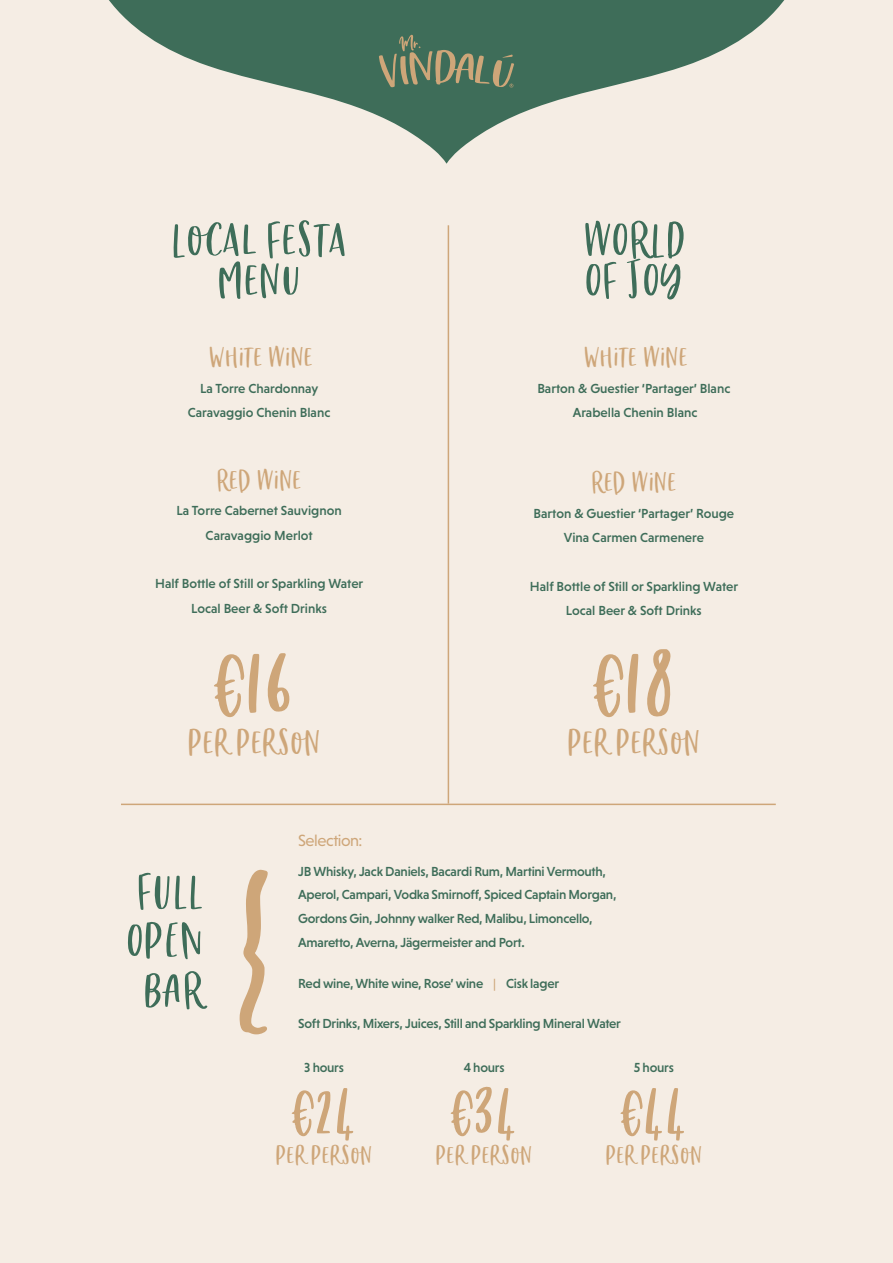
<style>
.page{position:relative;width:893px;height:1263px;background:#f5ede4}
.page>*{position:absolute;margin:0;border:0;box-sizing:border-box;transform-origin:0 0}
.t1{font:120px "Chinup Buttercup Cutecaps";color:#cea679}
.t2{font:87.45px "Chinup Buttercup Cutecaps";color:#cea679}
.t3{font:60.75px "Chinup Buttercup Cutecaps";letter-spacing:.025em;color:#3e6d59}
.t4{font:45px "Chinup Buttercup Cutecaps";letter-spacing:.025em;color:#cea679}
.t5{font:36.45px "Chinup Buttercup Cutecaps";letter-spacing:.025em;color:#cea679}
.t6{font:32.85px "Chinup Buttercup Cutecaps";letter-spacing:.025em;color:#cea679}
.t7{font:16.5px "Niveau Grotesk";letter-spacing:-.03em;color:#cea679}
.t8{font:500 13.35px/23.5px "Niveau Grotesk";letter-spacing:-.01em;color:#3e6d59}
.s1{color:#cea679}
</style>
<div class="page">
<svg style="left:109px;top:0;width:676px;height:164px"></svg>
<svg style="left:379px;top:35px;width:135px;height:53px;background:#617b60"></svg>
<svg style="left:240px;top:870px;width:28px;height:164px"></svg>
<hr style="left:448px;top:225px;width:1px;height:579px;background:#cea679">
<hr style="left:121px;top:804px;width:655px;height:1px;background:#cea679">
<p class="t3" style="left:172px;top:207px;width:176px">LOCAL FESTA</p>
<p class="t3" style="left:218px;top:247px;width:84px">MENU</p>
<p class="t5" style="left:209px;top:338px;width:105px">WHITE WINE</p>
<p class="t8" style="left:200px;top:376px;width:120px">La Torre Chardonnay</p>
<p class="t8" style="left:188px;top:400px;width:144px">Caravaggio Chenin Blanc</p>
<p class="t5" style="left:217px;top:460px;width:86px">RED WINE</p>
<p class="t8" style="left:176px;top:499px;width:167px">La Torre Cabernet Sauvignon</p>
<p class="t8" style="left:206px;top:523px;width:109px">Caravaggio Merlot</p>
<p class="t8" style="left:155px;top:572px;width:210px">Half Bottle of Still or Sparkling Water</p>
<p class="t8" style="left:191px;top:596px;width:137px">Local Beer &amp; Soft Drinks</p>
<p class="t1" style="left:213px;top:613px;width:83px">€16</p>
<p class="t4" style="left:189px;top:718px;width:133px">PER PERSON</p>
<p class="t3" style="left:583px;top:207px;width:104px">WORLD</p>
<p class="t3" style="left:585px;top:247px;width:98px">OF JOY</p>
<p class="t5" style="left:584px;top:338px;width:105px">WHITE WINE</p>
<p class="t8" style="left:537px;top:376px;width:195px">Barton &amp; Guestier ‘Partager’ Blanc</p>
<p class="t8" style="left:573px;top:400px;width:126px">Arabella Chenin Blanc</p>
<p class="t5" style="left:592px;top:463px;width:86px">RED WINE</p>
<p class="t8" style="left:534px;top:501px;width:202px">Barton &amp; Guestier ‘Partager’ Rouge</p>
<p class="t8" style="left:564px;top:526px;width:142px">Vina Carmen Carmenere</p>
<p class="t8" style="left:530px;top:574px;width:210px">Half Bottle of Still or Sparkling Water</p>
<p class="t8" style="left:566px;top:598px;width:137px">Local Beer &amp; Soft Drinks</p>
<p class="t1" style="left:592px;top:613px;width:84px">€18</p>
<p class="t4" style="left:568px;top:718px;width:133px">PER PERSON</p>
<p class="t3" style="left:138px;top:858px;width:67px">FULL</p>
<p class="t3" style="left:127px;top:908px;width:77px">OPEN</p>
<p class="t3" style="left:143px;top:957px;width:61px">BAR</p>
<p class="t7" style="left:298px;top:831px;width:66px">Selection:</p>
<p class="t8" style="left:298px;top:859px;width:320px">JB Whisky, Jack Daniels, Bacardi Rum, Martini Vermouth, Aperol, Campari, Vodka Smirnoff, Spiced Captain Morgan, Gordons Gin, Johnny walker Red, Malibu, Limoncello, Amaretto, Averna, Jägermeister and Port.</p>
<p class="t8" style="left:298px;top:971px;width:262px">Red wine, White wine, Rose’ wine <span class="s1">|</span> Cisk lager</p>
<p class="t8" style="left:298px;top:1011px;width:324px">Soft Drinks, Mixers, Juices, Still and Sparkling Mineral Water</p>
<p class="t8" style="left:304px;top:1055px;width:41px">3 hours</p>
<p class="t8" style="left:464px;top:1055px;width:42px">4 hours</p>
<p class="t8" style="left:634px;top:1055px;width:42px">5 hours</p>
<p class="t2" style="left:291px;top:1060px;width:67px">€24</p>
<p class="t6" style="left:276px;top:1137px;width:97px">PER PERSON</p>
<p class="t2" style="left:450px;top:1060px;width:69px">€34</p>
<p class="t6" style="left:436px;top:1137px;width:97px">PER PERSON</p>
<p class="t2" style="left:620px;top:1060px;width:69px">€44</p>
<p class="t6" style="left:606px;top:1137px;width:97px">PER PERSON</p>
</div>
